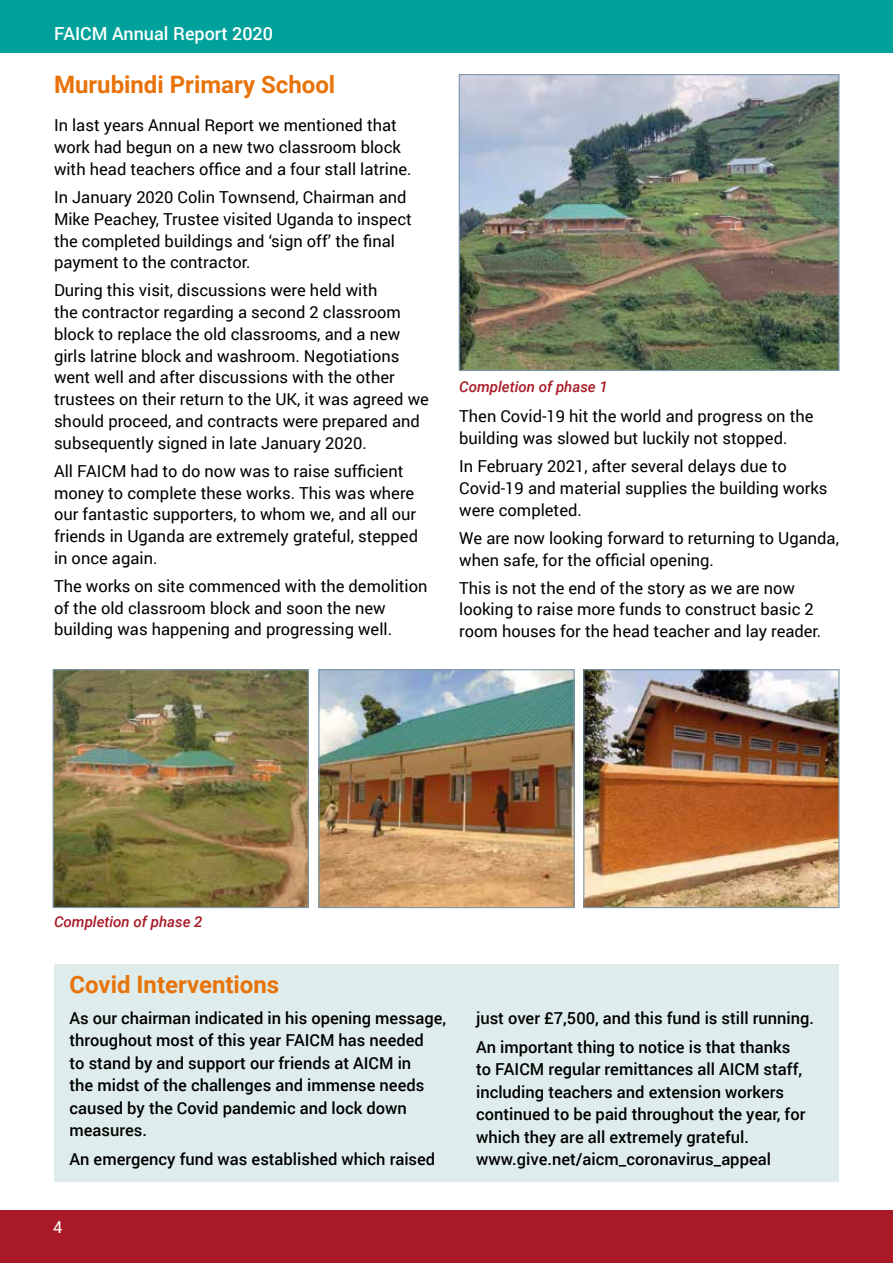
<style>
.page{position:relative;width:893px;height:1263px;background:#fff}
.page>*{position:absolute;margin:0;border:0;box-sizing:border-box;transform-origin:0 0}
.t1{font:700 24px "Roboto";color:#e87308}
.t2{font:500 18px "Roboto";color:#fff}
.t3{font:16.5px/21.8px "Roboto";color:#000}
.t4{font:500 16.5px/22.5px "Roboto";color:#000}
.t5{font:16.5px "Roboto";color:#fff}
.t6{font:italic 500 15px "Roboto";color:#a91926}
</style>
<div class="page">
<div style="left:0;top:1210px;width:893px;height:53px;background:#a91926"></div>
<div style="left:0;top:0;width:893px;height:53px;background:#00a19a"></div>
<div style="left:54px;top:964px;width:785px;height:218px;background:#deecec"></div>
<img style="left:585px;top:671px;width:252px;height:235px">
<div style="left:583px;top:669px;width:256px;height:239px;border:1px solid #7a97aa"></div>
<img style="left:320px;top:671px;width:253px;height:235px">
<div style="left:318px;top:669px;width:257px;height:239px;border:1px solid #7a97aa"></div>
<img style="left:55px;top:671px;width:252px;height:235px">
<div style="left:53px;top:669px;width:256px;height:239px;border:1px solid #7a97aa"></div>
<img style="left:461px;top:76px;width:376px;height:293px">
<div style="left:459px;top:74px;width:380px;height:297px;border:1px solid #7a97aa"></div>
<p class="t2" style="left:54px;top:21px;width:220px">FAICM Annual Report 2020</p>
<h1 class="t1" style="left:54px;top:67px;width:283px">Murubindi Primary School</h1>
<p class="t3" style="left:54px;top:114px;width:359px">In last years Annual Report we mentioned that work had begun on a new two classroom block with head teachers office and a four stall latrine.</p>
<p class="t3" style="left:54px;top:186px;width:359px">In January 2020 Colin Townsend, Chairman and Mike Peachey, Trustee visited Uganda to inspect the completed buildings and ‘sign off’ the final payment to the contractor.</p>
<p class="t3" style="left:54px;top:279px;width:376px">During this visit, discussions were held with<br>the contractor regarding a second 2 classroom block to replace the old classrooms, and a new girls latrine block and washroom. Negotiations went well and after discussions with the other trustees on their return to the UK, it was agreed we should proceed, and contracts were prepared and subsequently signed in late January 2020.</p>
<p class="t3" style="left:54px;top:459px;width:366px">All FAICM had to do now was to raise sufficient money to complete these works. This was where our fantastic supporters, to whom we, and all our friends in Uganda are extremely grateful, stepped in once again.</p>
<p class="t3" style="left:54px;top:574px;width:375px">The works on site commenced with the demolition of the old classroom block and soon the new building was happening and progressing well.</p>
<p class="t6" style="left:459px;top:376px;width:150px">Completion of phase 1</p>
<p class="t3" style="left:459px;top:405px;width:356px">Then Covid-19 hit the world and progress on the building was slowed but luckily not stopped.</p>
<p class="t3" style="left:459px;top:455px;width:370px">In February 2021, after several delays due to<br>Covid-19 and material supplies the building works were completed.</p>
<p class="t3" style="left:459px;top:526px;width:381px">We are now looking forward to returning to Uganda, when safe, for the official opening.</p>
<p class="t3" style="left:459px;top:576px;width:364px">This is not the end of the story as we are now looking to raise more funds to construct basic 2 room houses for the head teacher and lay reader.</p>
<p class="t6" style="left:54px;top:911px;width:150px">Completion of phase 2</p>
<h1 class="t1" style="left:70px;top:967px;width:211px">Covid Interventions</h1>
<p class="t4" style="left:70px;top:1006px;width:378px">As our chairman indicated in his opening message, throughout most of this year FAICM has needed<br>to stand by and support our friends at AICM in<br>the midst of the challenges and immense needs caused by the Covid pandemic and lock down measures.</p>
<p class="t4" style="left:70px;top:1147px;width:367px">An emergency fund was established which raised</p>
<p class="t5" style="left:53px;top:1216px;width:11px">4</p>
<p class="t4" style="left:476px;top:1003px;width:340px;line-height:28.8px">just over £7,500, and this fund is still running.<br>An important thing to notice is that thanks</p>
<p class="t4" style="left:476px;top:1057px;width:331px">to FAICM regular remittances all AICM staff, including teachers and extension workers continued to be paid throughout the year, for which they are all extremely grateful. www.give.net/aicm_coronavirus_appeal</p>
</div>
